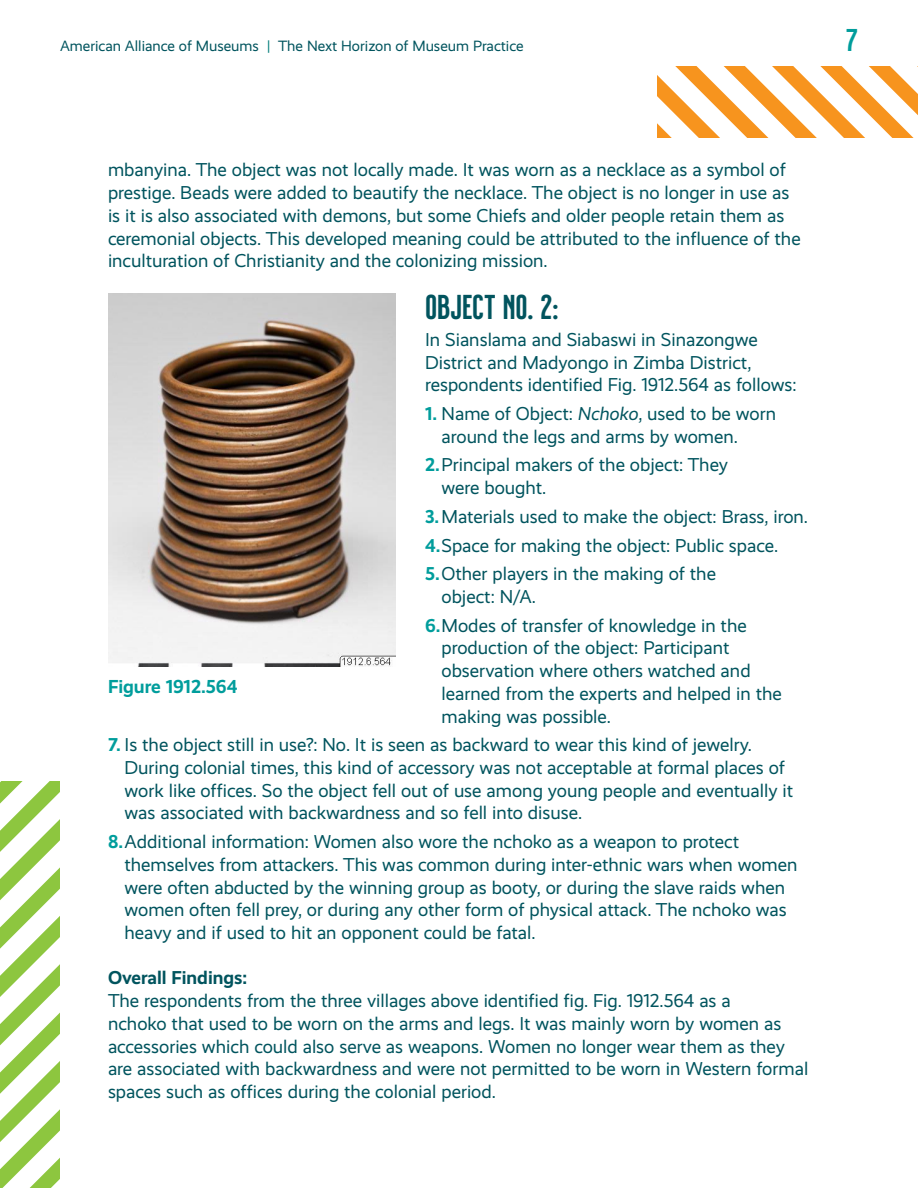
<style>
.page{position:relative;width:918px;height:1188px;background:#fff}
.page>*{position:absolute;margin:0;border:0;box-sizing:border-box;transform-origin:0 0}
.H3_-_Milkstore_23pt_dark{font:34.5px "Milkstore 02 Clean";color:#01545e}
.t1{font:31.5px "Milkstore 02 Clean";color:#009d9c}
.Body_-_12_5pt_navy{font:700 18.9px "Realist";color:#009d9c}
.Body_-_numbers_teal{font:18.75px/22.6px "Realist";color:#01545e}
.Body_-_12_5pt_navy-2{font:18.75px/22.6px "Realist";color:#01545e}
.Body_-_12_5pt_navy-3{font:700 18.75px "Realist";color:#01545e}
.t2{font:15px "Realist";color:#01545e}
.s1{color:#007c7a}
.s2{font-weight:700;color:#009d9c}
.s3{font-style:italic}
</style>
<div class="page">
<svg style="left:657px;top:66px;width:261px;height:72px"></svg>
<svg style="left:0;top:781px;width:60px;height:407px"></svg>
<img style="left:108px;top:293px;width:287px;height:374px">
<p class="t2" style="left:60px;top:38px;width:465px">American Alliance of Museums <span class="s1">|</span> The Next Horizon of Museum Practice</p>
<h2 class="t1" style="left:846px;top:23px;width:14px">7</h2>
<p class="Body_-_12_5pt_navy-2" style="left:108px;top:159px;width:694px">mbanyina. The object was not locally made. It was worn as a necklace as a symbol of prestige. Beads were added to beautify the necklace. The object is no longer in use as is it is also associated with demons, but some Chiefs and older people retain them as ceremonial objects. This developed meaning could be attributed to the influence of the inculturation of Christianity and the colonizing mission.</p>
<h3 class="H3_-_Milkstore_23pt_dark" style="left:425px;top:288px;width:135px">OBJECT NO. 2:</h3>
<p class="Body_-_12_5pt_navy-2" style="left:425px;top:328px;width:373px">In Sianslama and Siabaswi in Sinazongwe<br>District and Madyongo in Zimba District, respondents identified Fig. 1912.564 as follows:</p>
<p class="Body_-_numbers_teal" style="left:442px;top:402px;width:336px;text-indent:-16px"><span class="s2">1.</span> Name of Object: <span class="s3">Nchoko</span>, used to be worn around the legs and arms by women.</p>
<p class="Body_-_numbers_teal" style="left:442px;top:454px;width:288px;text-indent:-16px"><span class="s2">2.</span>Principal makers of the object: They were bought.</p>
<p class="Body_-_numbers_teal" style="left:425px;top:505px;width:385px"><span class="s2">3.</span>Materials used to make the object: Brass, iron.</p>
<p class="Body_-_numbers_teal" style="left:425px;top:534px;width:355px"><span class="s2">4.</span>Space for making the object: Public space.</p>
<p class="Body_-_numbers_teal" style="left:442px;top:563px;width:276px;text-indent:-16px"><span class="s2">5.</span>Other players in the making of the object: N/A.</p>
<p class="Body_-_numbers_teal" style="left:442px;top:614px;width:342px;text-indent:-16px"><span class="s2">6.</span>Modes of transfer of knowledge in the production of the object: Participant observation where others watched and learned from the experts and helped in the making was possible.</p>
<p class="Body_-_numbers_teal" style="left:124px;top:734px;width:670px;text-indent:-16px"><span class="s2">7.</span> Is the object still in use?: No. It is seen as backward to wear this kind of jewelry.<br>During colonial times, this kind of accessory was not acceptable at formal places of work like offices. So the object fell out of use among young people and eventually it was associated with backwardness and so fell into disuse.</p>
<p class="Body_-_numbers_teal" style="left:124px;top:831px;width:675px;text-indent:-16px"><span class="s2">8.</span>Additional information: Women also wore the nchoko as a weapon to protect themselves from attackers. This was common during inter-ethnic wars when women were often abducted by the winning group as booty, or during the slave raids when women often fell prey, or during any other form of physical attack. The nchoko was heavy and if used to hit an opponent could be fatal.</p>
<p class="Body_-_12_5pt_navy-3" style="left:108px;top:967px;width:141px">Overall Findings:</p>
<p class="Body_-_12_5pt_navy-2" style="left:108px;top:990px;width:702px">The respondents from the three villages above identified fig. Fig. 1912.564 as a<br>nchoko that used to be worn on the arms and legs. It was mainly worn by women as accessories which could also serve as weapons. Women no longer wear them as they are associated with backwardness and were not permitted to be worn in Western formal spaces such as offices during the colonial period.</p>
<p class="Body_-_12_5pt_navy" style="left:108px;top:675px;width:131px">Figure 1912.564</p>
</div>
